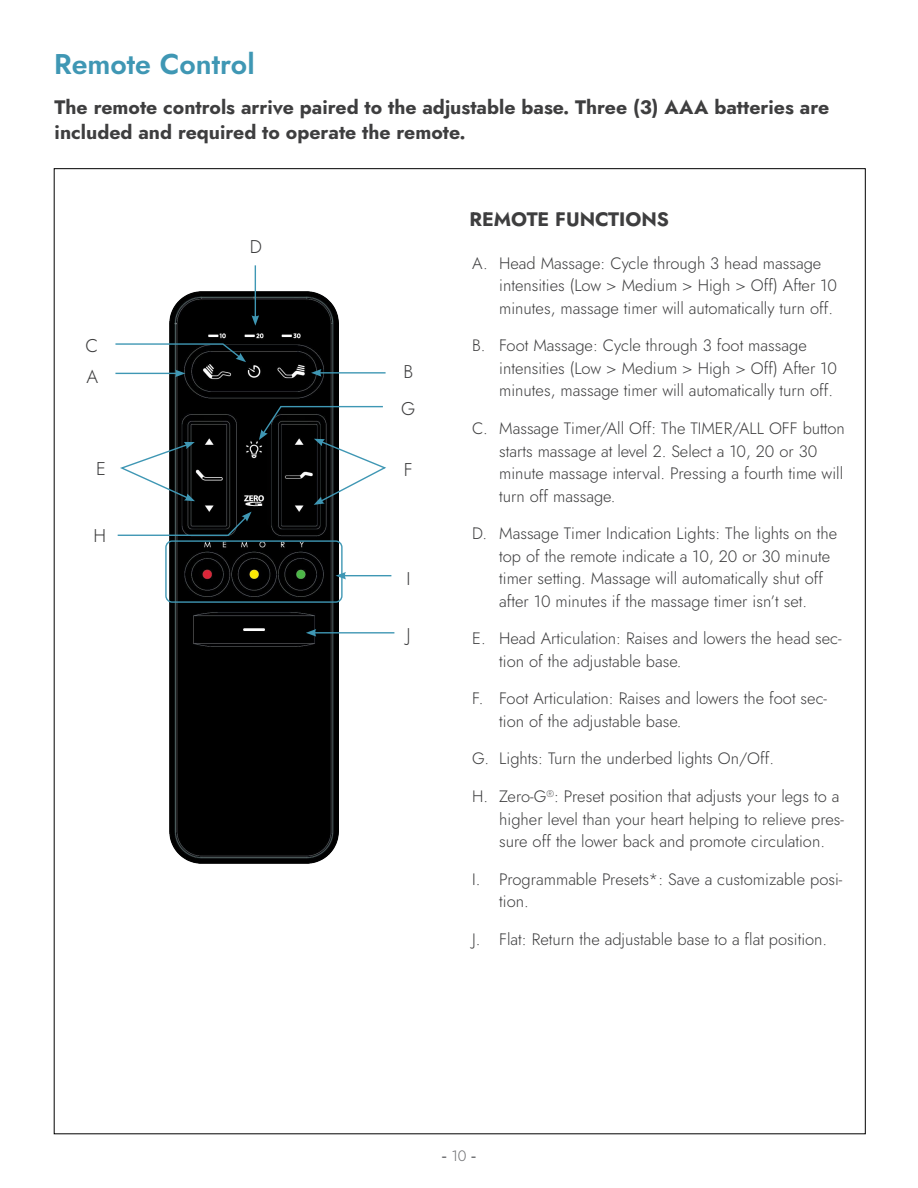
<style>
.page{position:relative;width:918px;height:1188px;background:#fff}
.page>*{position:absolute;margin:0;border:0;box-sizing:border-box;transform-origin:0 0}
.t1{font:600 28.5px "Jost";color:#3f97b4}
.t2{font:700 19.5px/25.5px "Jost";color:#3e3e3f}
.t3{font:300 18.45px "Jost";color:#3e3e3f}
.t4{font:300 16.5px/22.5px "Jost";color:#3e3e3f}
.t5{font:15px "Arial";color:#6d6e71}
.s1{font-family:"Jost";font-weight:300}
</style>
<div class="page">
<img style="left:169px;top:291px;width:170px;height:573px">
<svg style="left:120px;top:442px;width:75px;height:59px"></svg>
<hr style="left:115px;top:373px;width:62px;height:1px;background:#3f97b4">
<svg style="left:175px;top:370px;width:10px;height:7px"></svg>
<svg style="left:117px;top:512px;width:135px;height:25px"></svg>
<div style="left:165px;top:540px;width:178px;height:63px;border:1px solid #3f97b4;border-radius:6px"></div>
<hr style="left:319px;top:372px;width:67px;height:2px;background:#3f97b4">
<svg style="left:311px;top:369px;width:10px;height:8px"></svg>
<hr style="left:314px;top:632px;width:80px;height:2px;background:#3f97b4">
<svg style="left:306px;top:629px;width:10px;height:8px"></svg>
<hr style="left:344px;top:575px;width:47px;height:1px;background:#3f97b4">
<svg style="left:336px;top:572px;width:10px;height:7px"></svg>
<hr style="left:255px;top:265px;width:1px;height:53px;background:#3f97b4">
<svg style="left:252px;top:315px;width:7px;height:11px"></svg>
<svg style="left:259px;top:405px;width:127px;height:100px"></svg>
<svg style="left:115px;top:343px;width:131px;height:19px"></svg>
<h1 class="t1" style="left:54px;top:51px;width:202px">Remote Control</h1>
<p class="t2" style="left:55px;top:96px;width:776px">The remote controls arrive paired to the adjustable base. Three (3) AAA batteries are included and required to operate the remote.</p>
<p class="t3" style="left:85px;top:338px;width:14px">C</p>
<p class="t3" style="left:86px;top:368px;width:13px">A</p>
<p class="t3" style="left:250px;top:239px;width:14px">D</p>
<p class="t3" style="left:403px;top:364px;width:11px">B</p>
<p class="t3" style="left:401px;top:400px;width:16px">G</p>
<p class="t3" style="left:96px;top:460px;width:11px">E</p>
<p class="t3" style="left:404px;top:462px;width:10px">F</p>
<p class="t3" style="left:94px;top:528px;width:14px">H</p>
<p class="t3" style="left:406px;top:571px;width:6px">I</p>
<p class="t3" style="left:406px;top:627px;width:6px">J</p>
<p class="t2" style="left:469px;top:208px;width:201px">REMOTE FUNCTIONS</p>
<p class="t4" style="left:499px;top:253px;width:339px;text-indent:-27px">A. Head Massage: Cycle through 3 head massage intensities (Low &gt; Medium &gt; High &gt; Off) After 10 minutes, massage timer will automatically turn off.</p>
<p class="t4" style="left:499px;top:336px;width:339px;text-indent:-27px">B. Foot Massage: Cycle through 3 foot massage intensities (Low &gt; Medium &gt; High &gt; Off) After 10 minutes, massage timer will automatically turn off.</p>
<p class="t4" style="left:499px;top:418px;width:347px;text-indent:-27px">C. Massage Timer/All Off: The TIMER/ALL OFF button starts massage at level 2. Select a 10, 20 or 30 minute massage interval. Pressing a fourth time will turn off massage.</p>
<p class="t4" style="left:499px;top:523px;width:340px;text-indent:-27px">D. Massage Timer Indication Lights: The lights on the top of the remote indicate a 10, 20 or 30 minute timer setting. Massage will automatically shut off after 10 minutes if the massage timer isn’t set.</p>
<p class="t4" style="left:499px;top:628px;width:344px;text-indent:-27px">E. Head Articulation: Raises and lowers the head sec&shy;tion of the adjustable base.</p>
<p class="t4" style="left:499px;top:689px;width:329px;text-indent:-27px">F. Foot Articulation: Raises and lowers the foot sec&shy;tion of the adjustable base.</p>
<p class="t4" style="left:472px;top:749px;width:303px">G. Lights: Turn the underbed lights On/Off.</p>
<p class="t4" style="left:499px;top:786px;width:346px;text-indent:-27px">H. Zero-G<sup>®</sup>: Preset position that adjusts your legs to a higher level than your heart helping to relieve pres&shy;sure off the lower back and promote circulation.</p>
<p class="t4" style="left:499px;top:869px;width:345px;text-indent:-27px">I. Programmable Presets*: Save a customizable posi&shy;tion.</p>
<p class="t4" style="left:472px;top:929px;width:357px">J. Flat: Return the adjustable base to a flat position.</p>
<p class="t5" style="left:442px;top:1147px;width:36px">- <span class="s1">10</span> -</p>
</div>
